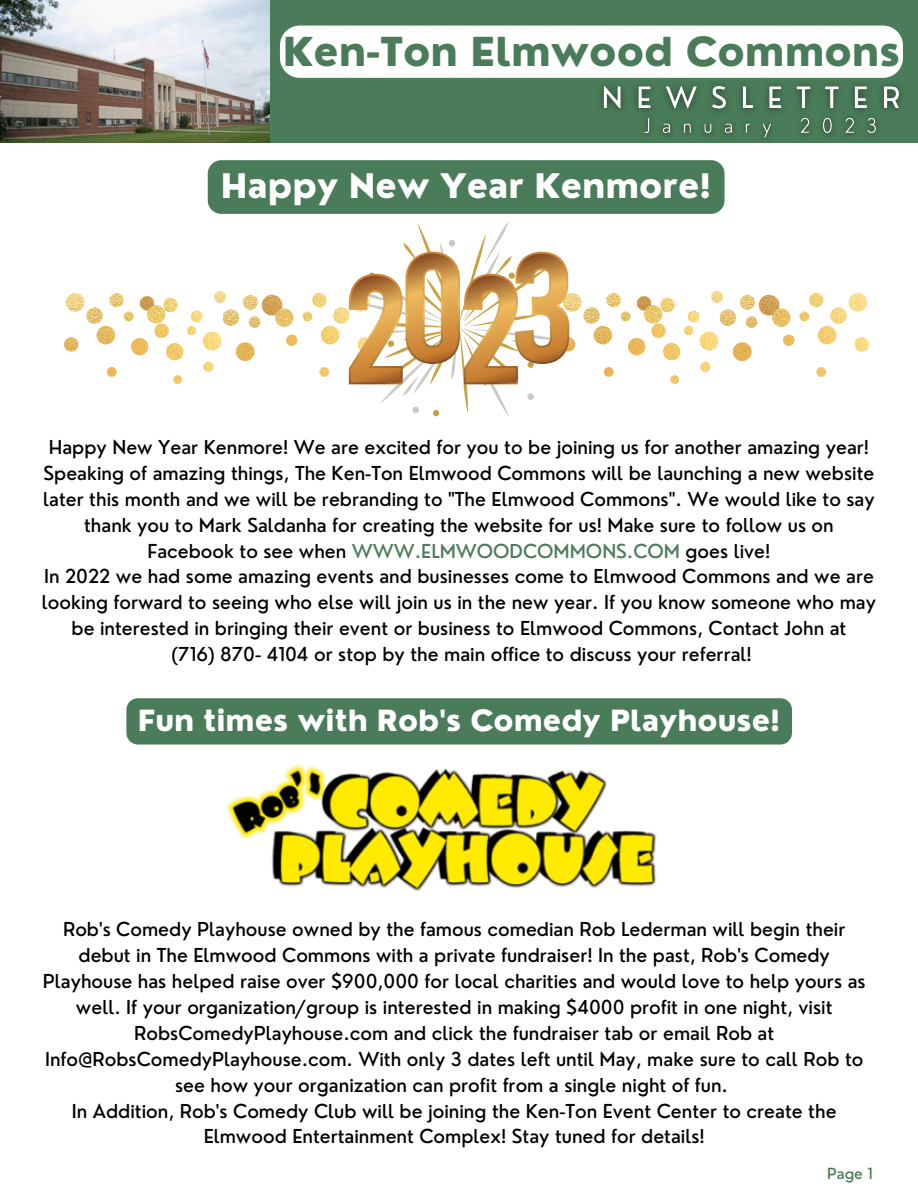
<style>
.page{position:relative;width:918px;height:1188px;background:#fff}
.page>*{position:absolute;margin:0;border:0;box-sizing:border-box;transform-origin:0 0}
.t1{font:800 38.85px "Nourd";color:#4a7c59}
.t2{font:800 33px "Nourd";color:#fff}
.t3{font:800 28.5px "Nourd";color:#fff}
.t4{font:500 18.75px/25.8px "Nourd";color:#000;text-align:center}
.t5{font:500 15px "Nourd";color:#4a7c59}
.s1{color:#4a7c59}
</style>
<div class="page">
<div style="left:0;top:0;width:918px;height:142px;background:#4a7c59"></div>
<img style="left:0;top:0;width:270px;height:142px">
<img style="left:65px;top:291px;width:284px;height:93px">
<img style="left:569px;top:291px;width:300px;height:93px">
<svg style="left:349px;top:222px;width:220px;height:194px"></svg>
<img style="left:226px;top:764px;width:430px;height:127px">
<div style="left:280px;top:26px;width:623px;height:52px;background:#fff;border-radius:20px"></div>
<img style="left:590px;top:69px;width:311px;height:41px">
<img style="left:635px;top:105px;width:262px;height:38px">
<div style="left:208px;top:160px;width:517px;height:54px;background:#4a7c59"></div>
<div style="left:126px;top:698px;width:666px;height:47px;background:#4a7c59;border-radius:12px"></div>
<h1 class="t1" style="left:283px;top:27px;width:619px">Ken-Ton Elmwood Commons</h1>
<h2 class="t2" style="left:221px;top:165px;width:492px">Happy New Year Kenmore!</h2>
<p class="t4" style="left:42px;top:434px;width:836px">Happy New Year Kenmore! We are excited for you to be joining us for another amazing year!<br>Speaking of amazing things, The Ken-Ton Elmwood Commons will be launching a new website later this month and we will be rebranding to "The Elmwood Commons". We would like to say thank you to Mark Saldanha for creating the website for us! Make sure to follow us on Facebook to see when <span class="s1">WWW.ELMWOODCOMMONS.COM</span> goes live!<br>In 2022 we had some amazing events and businesses come to Elmwood Commons and we are looking forward to seeing who else will join us in the new year. If you know someone who may be interested in bringing their event or business to Elmwood Commons, Contact John at<br>(716) 870- 4104 or stop by the main office to discuss your referral!</p>
<h3 class="t3" style="left:138px;top:702px;width:644px">Fun times with Rob's Comedy Playhouse!</h3>
<p class="t4" style="left:43px;top:916px;width:824px">Rob's Comedy Playhouse owned by the famous comedian Rob Lederman will begin their debut in The Elmwood Commons with a private fundraiser! In the past, Rob's Comedy Playhouse has helped raise over $900,000 for local charities and would love to help yours as well. If your organization/group is interested in making $4000 profit in one night, visit RobsComedyPlayhouse.com and click the fundraiser tab or email Rob at Info@RobsComedyPlayhouse.com. With only 3 dates left until May, make sure to call Rob to see how your organization can profit from a single night of fun.<br>In Addition, Rob's Comedy Club will be joining the Ken-Ton Event Center to create the Elmwood Entertainment Complex! Stay tuned for details!</p>
<p class="t5" style="left:827px;top:1164px;width:47px">Page 1</p>
</div>
